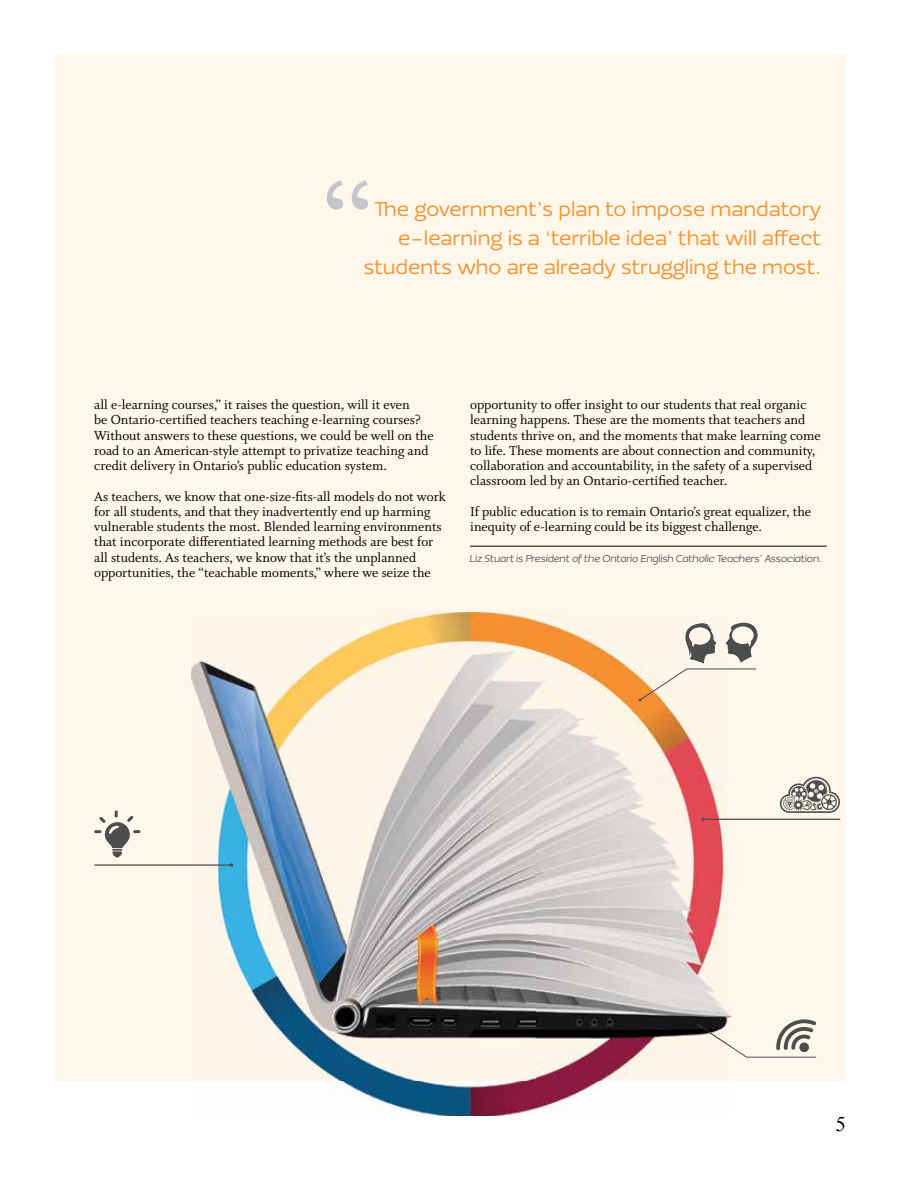
<style>
.page{position:relative;width:918px;height:1188px;background:#fff}
.page>*{position:absolute;margin:0;border:0;box-sizing:border-box;transform-origin:0 0}
.t1{font:21px "Times New Roman";color:#000}
.t2{font:20.85px/29.1px "Ezzo";color:#f79131;text-align:right}
.t3{font:14.55px/15.3px "Whitman Roman LF";color:#000}
.t4{font:italic 10.35px "Ezzo";letter-spacing:-.025em;color:#58595b}
</style>
<div class="page">
<div style="left:54px;top:54px;width:792px;height:1027px;background:#fff7ea"></div>
<hr style="left:470px;top:546px;width:357px;height:1px;background:#000">
<svg style="left:327px;top:180px;width:41px;height:30px"></svg>
<svg style="left:94px;top:810px;width:46px;height:48px;background:#ccc6bd"></svg>
<svg style="left:780px;top:777px;width:60px;height:36px;background:#b5b0a9"></svg>
<svg style="left:731px;top:1019px;width:85px;height:39px;background:#ddd7cc"></svg>
<img style="left:191px;top:613px;width:540px;height:503px">
<img style="left:697px;top:1024px;width:34px;height:24px">
<hr style="left:94px;top:864px;width:138px;height:2px;background:#4d4d4d">
<svg style="left:639px;top:622px;width:119px;height:79px;background:#e6dcd0"></svg>
<hr style="left:702px;top:819px;width:138px;height:1px;background:#4d4d4d">
<h2 class="t2" style="left:364px;top:194px;width:459px">The government’s plan to impose mandatory e-learning is a ‘terrible idea’ that will affect students who are already struggling the most.</h2>
<p class="t3" style="left:94px;top:397px;width:341px">all e-learning courses,” it raises the question, will it even<br>be Ontario-certified teachers teaching e-learning courses?<br>Without answers to these questions, we could be well on the road to an American-style attempt to privatize teaching and credit delivery in Ontario’s public education system.</p>
<p class="t3" style="left:94px;top:489px;width:353px">As teachers, we know that one-size-fits-all models do not work for all students, and that they inadvertently end up harming vulnerable students the most. Blended learning environments that incorporate differentiated learning methods are best for all students. As teachers, we know that it’s the unplanned opportunities, the “teachable moments,” where we seize the</p>
<p class="t3" style="left:470px;top:397px;width:352px">opportunity to offer insight to our students that real organic learning happens. These are the moments that teachers and students thrive on, and the moments that make learning come to life. These moments are about connection and community, collaboration and accountability, in the safety of a supervised classroom led by an Ontario-certified teacher.</p>
<p class="t3" style="left:470px;top:504px;width:343px">If public education is to remain Ontario’s great equalizer, the inequity of e-learning could be its biggest challenge.</p>
<p class="t4" style="left:469px;top:552px;width:354px">Liz Stuart is President of the Ontario English Catholic Teachers’ Association.</p>
<h1 class="t1" style="left:836px;top:1109px;width:12px">5</h1>
</div>
